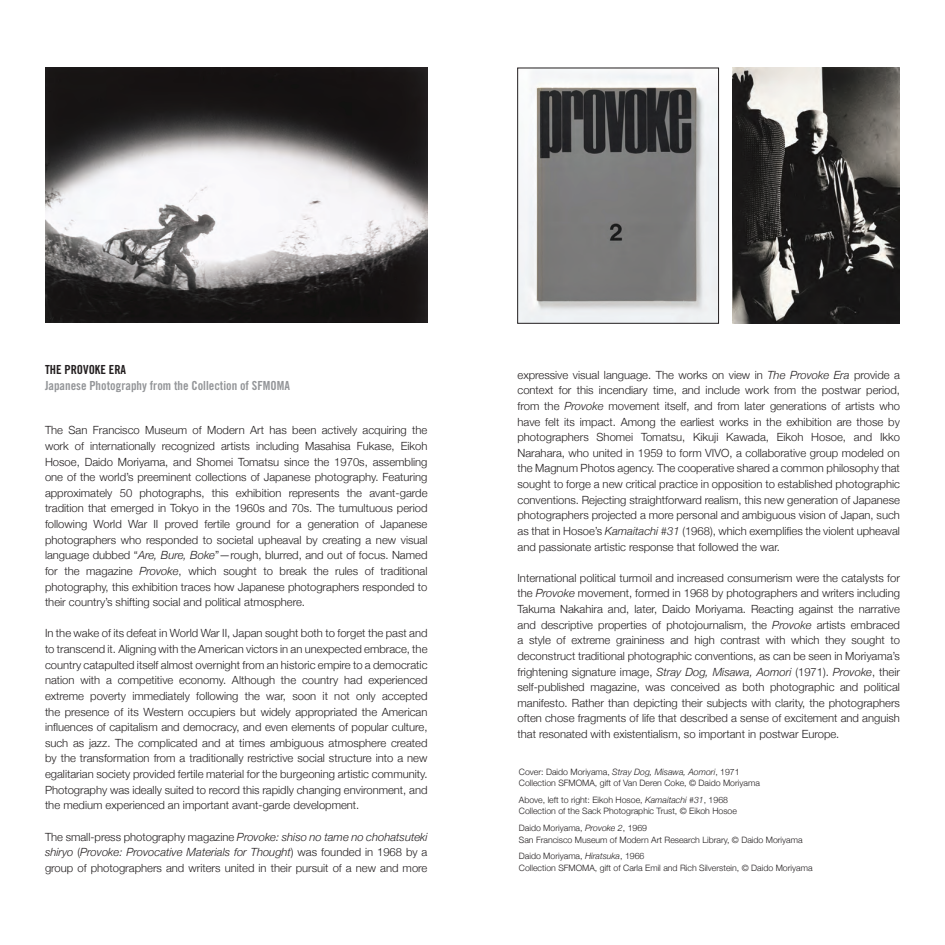
<style>
.page{position:relative;width:945px;height:945px;background:#fff}
.page>*{position:absolute;margin:0;border:0;box-sizing:border-box;transform-origin:0 0}
.cover_date{font:12.5px/15.6px "Trade Gothic Bold Cond Twenty";color:#939598}
.body_copy{font:300 11.25px/15.6px "Helvetica Neue";color:#231f20;text-align:justify}
.body_copy_2{font:300 11.25px/15.6px "Helvetica Neue";color:#231f20;text-align:justify}
.body_copy-2{font:300 8.75px "Helvetica Neue";color:#231f20}
.s1{color:#231f20}
.s2{font-style:italic}
</style>
<div class="page">
<img style="left:732px;top:68px;width:167px;height:255px">
<img style="left:519px;top:70px;width:198px;height:251px">
<div style="left:517px;top:68px;width:202px;height:255px;border:1px solid #231f20"></div>
<img style="left:45px;top:68px;width:383px;height:255px">
<p class="cover_date" style="left:45px;top:362px;width:246px"><span class="s1">THE PROVOKE ERA<br></span>Japanese Photography from the Collection of SFMOMA</p>
<p class="body_copy_2" style="left:45px;top:422px;width:384px">The San Francisco Museum of Modern Art has been actively acquiring the work of internationally recognized artists including Masahisa Fukase, Eikoh Hosoe, Daido Moriyama, and Shomei Tomatsu since the 1970s, assembling one of the world’s preeminent collections of Japanese photography. Featuring approximately 50 photographs, this exhibition represents the avant-garde tradition that emerged in Tokyo in the 1960s and 70s. The tumultuous period following World War II proved fertile ground for a generation of Japanese photographers who responded to societal upheaval by creating a new visual language dubbed “<span class="s2">Are, Bure, Boke</span>”—rough, blurred, and out of focus. Named for the magazine <span class="s2">Provoke</span>, which sought to break the rules of traditional photography, this exhibition traces how Japanese photographers responded to their country’s shifting social and political atmosphere.</p>
<p class="body_copy" style="left:45px;top:625px;width:384px">In the wake of its defeat in World War II, Japan sought both to forget the past and to transcend it. Aligning with the American victors in an unexpected embrace, the country catapulted itself almost overnight from an historic empire to a democratic nation with a competitive economy. Although the country had experienced extreme poverty immediately following the war, soon it not only accepted the presence of its Western occupiers but widely appropriated the American influences of capitalism and democracy, and even elements of popular culture, such as jazz. The complicated and at times ambiguous atmosphere created by the transformation from a traditionally restrictive social structure into a new egalitarian society provided fertile material for the burgeoning artistic community.<br>Photography was ideally suited to record this rapidly changing environment, and the medium experienced an important avant-garde development.</p>
<p class="body_copy" style="left:45px;top:828px;width:384px">The small-press photography magazine <span class="s2">Provoke: shiso no tame no chohatsuteki shiryo</span> (<span class="s2">Provoke: Provocative Materials for Thought</span>) was founded in 1968 by a group of photographers and writers united in their pursuit of a new and more</p>
<p class="body_copy" style="left:518px;top:366px;width:384px">expressive visual language. The works on view in <span class="s2">The Provoke Era</span> provide a context for this incendiary time, and include work from the postwar period, from the <span class="s2">Provoke</span> movement itself, and from later generations of artists who have felt its impact. Among the earliest works in the exhibition are those by photographers Shomei Tomatsu, Kikuji Kawada, Eikoh Hosoe, and Ikko Narahara, who united in 1959 to form VIVO, a collaborative group modeled on the Magnum Photos agency. The cooperative shared a common philosophy that sought to forge a new critical practice in opposition to established photographic conventions. Rejecting straightforward realism, this new generation of Japanese photographers projected a more personal and ambiguous vision of Japan, such as that in Hosoe’s <span class="s2">Kamaitachi #31</span> (1968), which exemplifies the violent upheaval and passionate artistic response that followed the war.</p>
<p class="body_copy" style="left:518px;top:569px;width:384px">International political turmoil and increased consumerism were the catalysts for the <span class="s2">Provoke</span> movement, formed in 1968 by photographers and writers including Takuma Nakahira and, later, Daido Moriyama. Reacting against the narrative and descriptive properties of photojournalism, the <span class="s2">Provoke</span> artists embraced a style of extreme graininess and high contrast with which they sought to deconstruct traditional photographic conventions, as can be seen in Moriyama’s frightening signature image, <span class="s2">Stray Dog, Misawa, Aomori</span> (1971). <span class="s2">Provoke</span>, their self-published magazine, was conceived as both photographic and political manifesto. Rather than depicting their subjects with clarity, the photographers often chose fragments of life that described a sense of excitement and anguish that resonated with existentialism, so important in postwar Europe.</p>
<p class="body_copy-2" style="left:519px;top:765px;width:222px">Cover: Daido Moriyama, <span class="s2">Stray Dog, Misawa, Aomori</span>, 1971</p>
<p class="body_copy-2" style="left:519px;top:776px;width:243px">Collection SFMOMA, gift of Van Deren Coke, © Daido Moriyama</p>
<p class="body_copy-2" style="left:519px;top:793px;width:211px">Above, left to right: Eikoh Hosoe, <span class="s2">Kamaitachi #31</span>, 1968</p>
<p class="body_copy-2" style="left:519px;top:804px;width:220px">Collection of the Sack Photographic Trust, © Eikoh Hosoe</p>
<p class="body_copy-2" style="left:519px;top:821px;width:130px">Daido Moriyama, <span class="s2">Provoke 2</span>, 1969</p>
<p class="body_copy-2" style="left:519px;top:832px;width:285px">San Francisco Museum of Modern Art Research Library, © Daido Moriyama</p>
<p class="body_copy-2" style="left:519px;top:849px;width:127px">Daido Moriyama, <span class="s2">Hiratsuka</span>, 1966</p>
<p class="body_copy-2" style="left:519px;top:861px;width:295px">Collection SFMOMA, gift of Carla Emil and Rich Silverstein, © Daido Moriyama</p>
</div>
